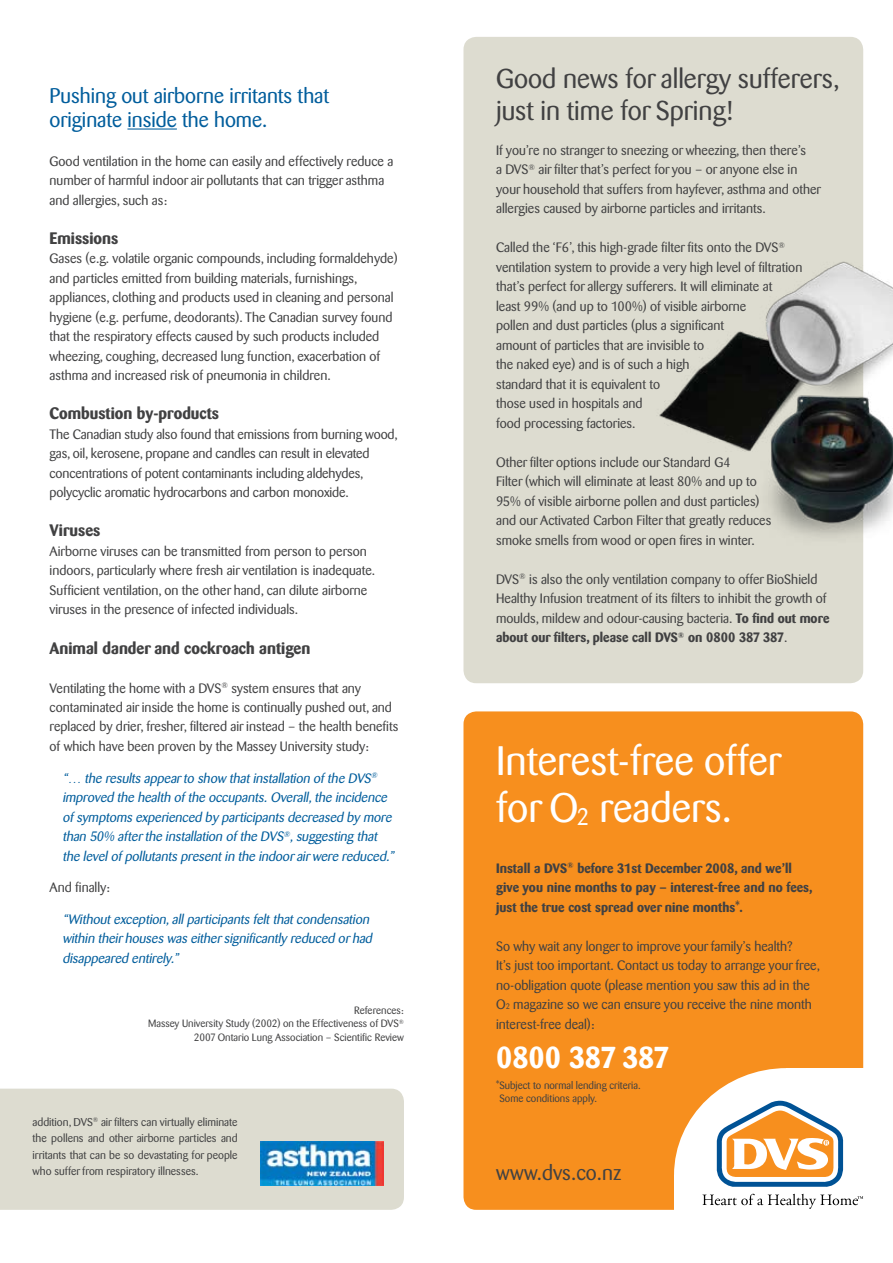
<style>
.page{position:relative;width:893px;height:1263px;background:#fff}
.page>*{position:absolute;margin:0;border:0;box-sizing:border-box;transform-origin:0 0}
.t1{font:40.8px/47.5px "Barmeno BQ";color:#fff}
.t2{font:700 30px "Barmeno BQ";letter-spacing:-.02em;color:#fff}
.t3{font:27px/31.5px "Barmeno BQ";color:#414142}
.t4{font:21px/24px "Barmeno BQ";color:#005d9c}
.t5{font:21px "Barmeno BQ";color:#414142}
.t6{font:700 16.5px "Barmeno BQ";color:#414142}
.t7{font:13.5px/19.5px "Barmeno BQ";color:#414142}
.t8{font:italic 13.5px/19.5px "Barmeno BQ";color:#005d9c}
.t9{font:700 13.5px/19.5px "Barmeno BQ";color:#414142}
.t10{font:11.25px/16.5px "Barmeno BQ";color:#414142;text-align:justify}
.t11{font:10.5px/13.5px "Barmeno BQ";color:#414142;text-align:right}
.s1{font-weight:700}
.s2{font-size:23.7px}
.s3{font-size:7.8px}
</style>
<div class="page">
<hr style="left:127px;top:128px;width:50px;height:2px;background:#005d9c">
<div style="left:0;top:1089px;width:404px;height:121px;background:#dddcd0"></div>
<img style="left:261px;top:1141px;width:122px;height:44px">
<div style="left:463px;top:37px;width:400px;height:646px;background:#dddcd0;border-radius:13px"></div>
<div style="left:463px;top:711px;width:400px;height:499px;background:#f78f1e;border-radius:13px"></div>
<svg style="left:674px;top:1068px;width:189px;height:142px"></svg>
<img style="left:659px;top:253px;width:234px;height:361px">
<h3 class="t4" style="left:50px;top:84px;width:281px">Pushing out airborne irritants that originate inside the home.</h3>
<p class="t7" style="left:50px;top:152px;width:345px">Good ventilation in the home can easily and effectively reduce a number of harmful indoor air pollutants that can trigger asthma and allergies, such as:</p>
<p class="t6" style="left:50px;top:228px;width:70px">Emissions</p>
<p class="t7" style="left:50px;top:249px;width:349px">Gases (e.g. volatile organic compounds, including formaldehyde) and particles emitted from building materials, furnishings, appliances, clothing and products used in cleaning and personal hygiene (e.g. perfume, deodorants). The Canadian survey found that the respiratory effects caused by such products included wheezing, coughing, decreased lung function, exacerbation of asthma and increased risk of pneumonia in children.</p>
<p class="t6" style="left:50px;top:404px;width:171px">Combustion by-products</p>
<p class="t7" style="left:50px;top:425px;width:350px">The Canadian study also found that emissions from burning wood, gas, oil, kerosene, propane and candles can result in elevated concentrations of potent contaminants including aldehydes, polycyclic aromatic hydrocarbons and carbon monoxide.</p>
<p class="t6" style="left:50px;top:521px;width:52px">Viruses</p>
<p class="t7" style="left:50px;top:542px;width:327px">Airborne viruses can be transmitted from person to person indoors, particularly where fresh air ventilation is inadequate.<br>Sufficient ventilation, on the other hand, can dilute airborne viruses in the presence of infected individuals.</p>
<p class="t6" style="left:50px;top:638px;width:262px">Animal dander and cockroach antigen</p>
<p class="t7" style="left:50px;top:678px;width:350px">Ventilating the home with a DVS<sup>®</sup> system ensures that any contaminated air inside the home is continually pushed out, and replaced by drier, fresher, filtered air instead – the health benefits of which have been proven by the Massey University study:</p>
<p class="t8" style="left:62px;top:768px;width:336px">“… the results appearto show thatinstallation ofthe DVS<sup>® </sup>improved the health ofthe occupants.Overall,the incidence ofsymptoms experienced by participants decreased by more than 50% afterthe installation ofthe DVS<sup>®</sup>,suggesting that the levelofpollutants presentin the indoorairwere reduced.”</p>
<p class="t7" style="left:50px;top:878px;width:62px">And finally:</p>
<p class="t8" style="left:62px;top:909px;width:314px">“Withoutexception,allparticipants feltthatcondensation within theirhouses was eithersignificantly reduced orhad disappeared entirely.”</p>
<p class="t11" style="left:148px;top:1003px;width:257px">References:<br>Massey University Study (2002) on the Effectiveness of DVS<sup>®<br></sup>2007 Ontario Lung Association – Scientific Review</p>
<p class="t10" style="left:33px;top:1113px;width:207px">addition, DVS<sup>®</sup> air filters can virtually eliminate the pollens and other airborne particles and irritants that can be so devastating for people who suffer from respiratory illnesses.</p>
<h3 class="t3" style="left:496px;top:63px;width:345px">Good news for allergy sufferers, just in time for Spring!</h3>
<p class="t7" style="left:496px;top:140px;width:326px">If you’re no stranger to sneezing or wheezing, then there’s<br>a DVS<sup>®</sup> air filter that’s perfect for you – or anyone else in your household that suffers from hayfever, asthma and other allergies caused by airborne particles and irritants.</p>
<p class="t7" style="left:496px;top:238px;width:308px">Called the ‘F6’, this high-grade filter fits onto the DVS<sup>® </sup>ventilation system to provide a very high level of filtration that’s perfect for allergy sufferers. It will eliminate at<br>least 99% (and up to 100%) of visible airborne<br>pollen and dust particles (plus a significant<br>amount of particles that are invisible to<br>the naked eye) and is of such a high<br>standard that it is equivalent to<br>those used in hospitals and<br>food processing factories.</p>
<p class="t7" style="left:496px;top:452px;width:277px">Other filter options include our Standard G4<br>Filter (which will eliminate at least 80% and up to 95% of visible airborne pollen and dust particles) and our Activated Carbon Filter that greatly reduces smoke smells from wood or open fires in winter.</p>
<p class="t7" style="left:496px;top:569px;width:335px">DVS<sup>®</sup> is also the only ventilation company to offer BioShield Healthy Infusion treatment of its filters to inhibit the growth of moulds, mildew and odour-causing bacteria. <span class="s1">To find out more about our filters, please call DVS</span><sup>®</sup> <span class="s1">on 0800 387 387</span>.</p>
<h1 class="t1" style="left:496px;top:737px;width:287px">Interest-free offer for O<span class="s2">2</span> readers.</h1>
<p class="t9" style="left:496px;top:858px;width:318px">Install a DVS<sup>®</sup> before 31st December 2008, and we’ll give you nine months to pay – interest-free and no fees, just the true cost spread over nine months*.</p>
<p class="t7" style="left:496px;top:936px;width:325px">So why wait any longer to improve your family’s health?<br>It’s just too important. Contact us today to arrange your free, no-obligation quote (please mention you saw this ad in the O<span class="s3">2</span> magazine so we can ensure you receive the nine month interest-free deal):</p>
<h2 class="t2" style="left:496px;top:1039px;width:175px">0800 387 387</h2>
<p class="t11" style="left:499px;top:1078px;width:143px;text-align:left;text-indent:-3px">*Subject to normal lending criteria.<br>Some conditions apply.</p>
<h3 class="t5" style="left:496px;top:1161px;width:127px">www.dvs.co.nz</h3>
</div>
